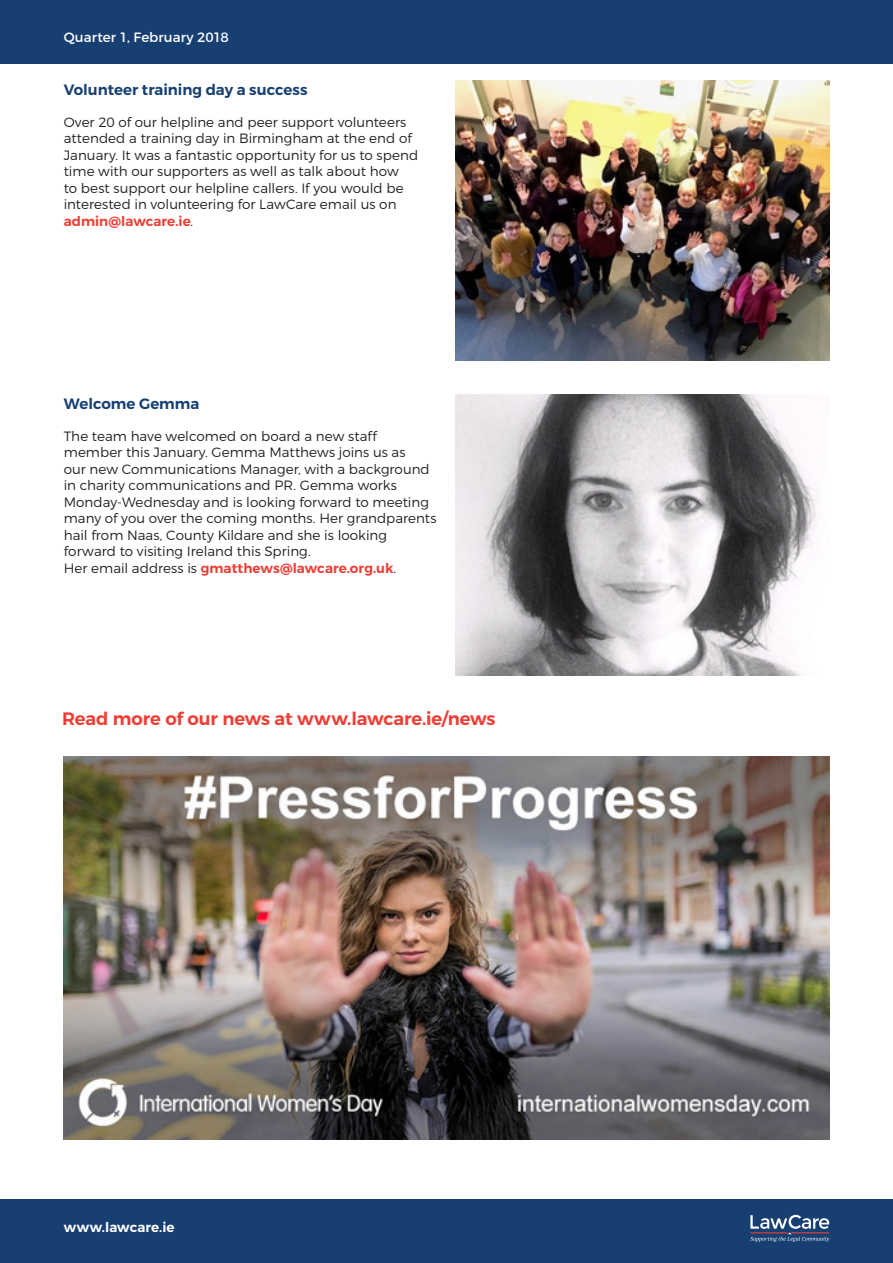
<style>
.page{position:relative;width:893px;height:1263px;background:#fff}
.page>*{position:absolute;margin:0;border:0;box-sizing:border-box;transform-origin:0 0}
.t1{font:600 18px "Montserrat";letter-spacing:-.01em;color:#ee3e35}
.t2{font:600 15px "Montserrat";color:#173f72}
.t3{font:300 13.5px/16.5px "Montserrat";color:#231f20}
.t4{font:13.5px "Montserrat";color:#fff}
.t5{font:600 13.5px "Montserrat";letter-spacing:.005em;color:#fff}
.s1{font-weight:600;color:#ee3e35}
</style>
<div class="page">
<div style="left:0;top:0;width:893px;height:64px;background:#173f72"></div>
<div style="left:0;top:1199px;width:893px;height:64px;background:#173f72"></div>
<svg style="left:750px;top:1215px;width:79px;height:27px"></svg>
<img style="left:455px;top:80px;width:374px;height:281px">
<img style="left:455px;top:394px;width:364px;height:281px">
<img style="left:63px;top:757px;width:766px;height:383px">
<p class="t4" style="left:64px;top:29px;width:167px">Quarter 1, February 2018</p>
<p class="t2" style="left:64px;top:80px;width:245px">Volunteer training day a success</p>
<p class="t3" style="left:64px;top:113px;width:356px">Over 20 of our helpline and peer support volunteers attended a training day in Birmingham at the end of January. It was a fantastic opportunity for us to spend time with our supporters as well as talk about how<br>to best support our helpline callers. If you would be interested in volunteering for LawCare email us on <span class="s1">admin@lawcare.ie</span>.</p>
<p class="t2" style="left:64px;top:394px;width:137px">Welcome Gemma</p>
<p class="t3" style="left:64px;top:427px;width:374px">The team have welcomed on board a new staff member this January. Gemma Matthews joins us as<br>our new Communications Manager, with a background in charity communications and PR. Gemma works Monday-Wednesday and is looking forward to meeting many of you over the coming months. Her grandparents hail from Naas, County Kildare and she is looking forward to visiting Ireland this Spring.<br>Her email address is <span class="s1">gmatthews@lawcare.org.uk</span>.</p>
<h1 class="t1" style="left:62px;top:707px;width:435px">Read more of our news at www.lawcare.ie/news</h1>
<p class="t5" style="left:64px;top:1219px;width:112px">www.lawcare.ie</p>
</div>
